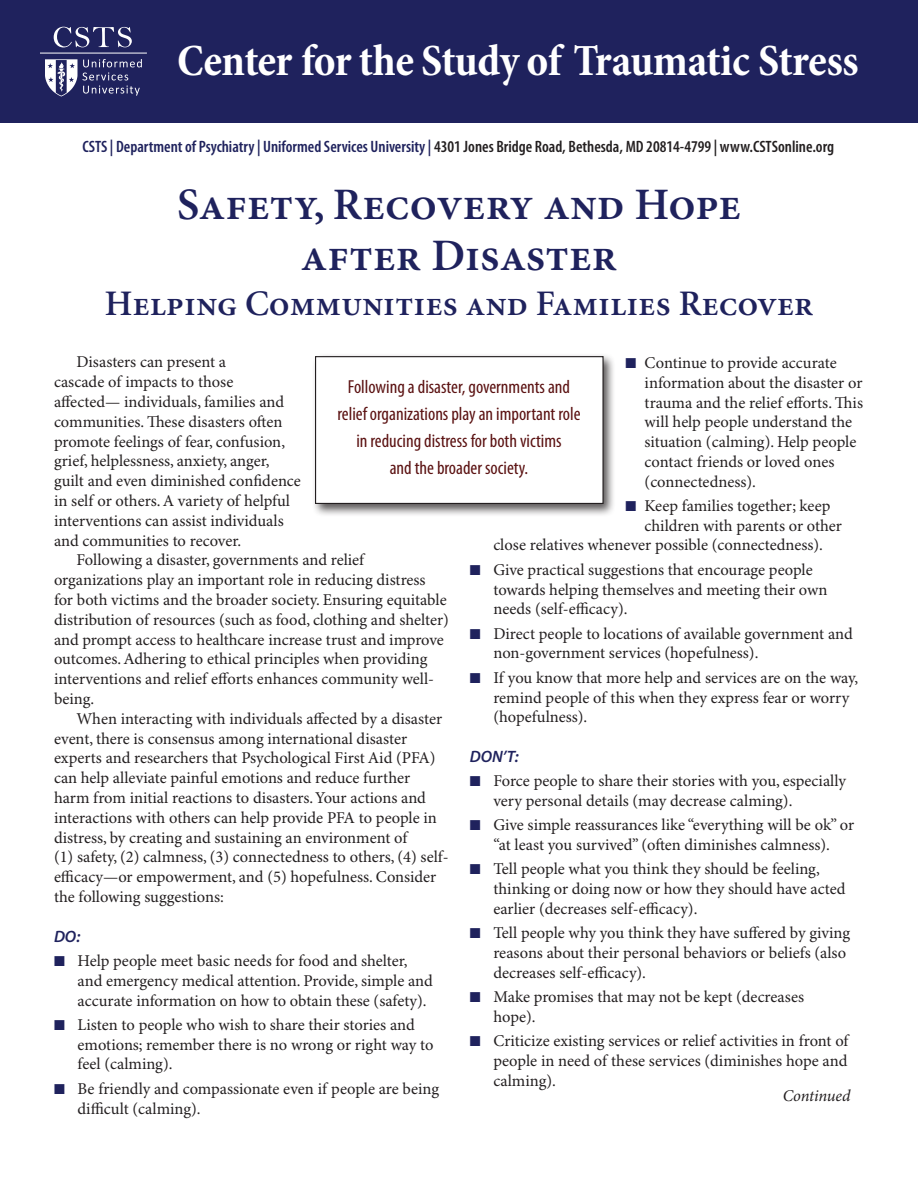
<style>
.page{position:relative;width:918px;height:1188px;background:#fff}
.page>*{position:absolute;margin:0;border:0;box-sizing:border-box;transform-origin:0 0}
.t1{font:600 45px "Minion Pro";color:#1f225d}
.Subhead_2{font:700 condensed 45px "Minion Pro";letter-spacing:-.015em;color:#fff}
.h1_sub{font:36px "Minion Semibold SC";color:#1f225d}
.PQ_centered{font:condensed 18.9px/27px "Myriad Pro";color:#5b1212;text-align:center}
.text{font:16.5px/19.8px "Minion Pro";color:#231f20}
.text-2{font:600 condensed 16.5px "Myriad Pro";color:#231f20}
.t2{font:italic 600 16.5px "Myriad Pro";color:#1f225d}
.text-3{font:italic 16.5px "Minion Pro";letter-spacing:-.01em;color:#231f20}
.s1{color:#1f225d}
</style>
<div class="page">
<div style="left:312px;top:353px;width:304px;height:164px;background:#231f20;opacity:.75"></div>
<div style="left:316px;top:357px;width:287px;height:146px;background:#fff"></div>
<div style="left:315px;top:356px;width:289px;height:148px;border:1px solid #231f20"></div>
<div style="left:0;top:0;width:918px;height:123px;background:#1f225d"></div>
<svg style="left:83px;top:59px;width:59px;height:37px"></svg>
<svg style="left:45px;top:59px;width:32px;height:38px"></svg>
<hr style="left:40px;top:53px;width:107px;height:1px;background:#fff">
<svg style="left:54px;top:27px;width:78px;height:20px"></svg>
<p class="Subhead_2" style="left:177px;top:34px;width:683px">Center for the Study of Traumatic Stress</p>
<p class="text-2" style="left:82px;top:138px;width:753px"><span class="s1">CSTS | Department of Psychiatry | Uniformed Services University |</span> 4301 Jones Bridge Road, Bethesda, MD 20814-4799 | www.CSTSonline.org</p>
<p class="t1" style="left:177px;top:178px;width:566px">Safety, Recovery and Hope</p>
<p class="t1" style="left:301px;top:229px;width:318px">after Disaster</p>
<p class="h1_sub" style="left:105px;top:286px;width:710px">Helping Communities and Families Recover</p>
<p class="text" style="left:645px;top:354px;width:220px;text-indent:-19px"><span class="s1">■</span> Continue to provide accurate information about the disaster or trauma and the relief efforts. This will help people understand the situation (calming). Help people contact friends or loved ones (connectedness).</p>
<p class="text" style="left:626px;top:497px;width:206px"><span class="s1">■</span> Keep families together; keep</p>
<p class="text" style="left:645px;top:517px;width:199px">children with parents or other</p>
<p class="text" style="left:493px;top:536px;width:331px">close relatives whenever possible (connectedness).</p>
<p class="text" style="left:493px;top:560px;width:336px;text-indent:-24px"><span class="s1">■</span> Give practical suggestions that encourage people towards helping themselves and meeting their own needs (self-efficacy).</p>
<p class="text" style="left:493px;top:624px;width:361px;text-indent:-24px"><span class="s1">■</span> Direct people to locations of available government and non-government services (hopefulness).</p>
<p class="text" style="left:493px;top:668px;width:366px;text-indent:-24px"><span class="s1">■</span> If you know that more help and services are on the way, remind people of this when they express fear or worry (hopefulness).</p>
<p class="t2" style="left:470px;top:747px;width:51px">DON’T:</p>
<p class="text" style="left:493px;top:772px;width:354px;text-indent:-24px"><span class="s1">■</span> Force people to share their stories with you, especially very personal details (may decrease calming).</p>
<p class="text" style="left:470px;top:816px;width:386px;text-align:center"><span class="s1">■</span> Give simple reassurances like “everything will be ok” or “at least you survived” (often diminishes calmness).</p>
<p class="text" style="left:493px;top:860px;width:354px;text-indent:-24px"><span class="s1">■</span> Tell people what you think they should be feeling, thinking or doing now or how they should have acted earlier (decreases self-efficacy).</p>
<p class="text" style="left:493px;top:924px;width:358px;text-indent:-24px"><span class="s1">■</span> Tell people why you think they have suffered by giving reasons about their personal behaviors or beliefs (also decreases self-efficacy).</p>
<p class="text" style="left:493px;top:988px;width:312px;text-indent:-24px"><span class="s1">■</span> Make promises that may not be kept (decreases hope).</p>
<p class="text" style="left:493px;top:1032px;width:357px;text-align:justify;text-indent:-24px"><span class="s1">■</span> Criticize existing services or relief activities in front of people in need of these services (diminishes hope and calming).</p>
<p class="text-3" style="left:783px;top:1086px;width:69px">Continued</p>
<p class="text" style="left:54px;top:353px;width:248px;text-indent:22px">Disasters can present a<br>cascade of impacts to those affected— individuals, families and communities. These disasters often promote feelings of fear, confusion, grief, helplessness, anxiety, anger, guilt and even diminished confidence in self or others. A variety of helpful interventions can assist individuals and communities to recover.</p>
<p class="text" style="left:54px;top:551px;width:396px;text-indent:22px">Following a disaster, governments and relief organizations play an important role in reducing distress for both victims and the broader society. Ensuring equitable distribution of resources (such as food, clothing and shelter) and prompt access to healthcare increase trust and improve outcomes. Adhering to ethical principles when providing interventions and relief efforts enhances community well&shy;being.</p>
<p class="text" style="left:54px;top:709px;width:396px;text-indent:22px">When interacting with individuals affected by a disaster event, there is consensus among international disaster experts and researchers that Psychological First Aid (PFA) can help alleviate painful emotions and reduce further harm from initial reactions to disasters. Your actions and interactions with others can help provide PFA to people in distress, by creating and sustaining an environment of<br>(1) safety, (2) calmness, (3) connectedness to others, (4) self&shy;efficacy—or empowerment, and (5) hopefulness. Consider the following suggestions:</p>
<p class="t2" style="left:54px;top:927px;width:28px">DO:</p>
<p class="text" style="left:78px;top:952px;width:357px;text-indent:-24px"><span class="s1">■</span> Help people meet basic needs for food and shelter, and emergency medical attention. Provide, simple and accurate information on how to obtain these (safety).</p>
<p class="text" style="left:78px;top:1015px;width:357px;text-indent:-24px"><span class="s1">■</span> Listen to people who wish to share their stories and emotions; remember there is no wrong or right way to feel (calming).</p>
<p class="text" style="left:78px;top:1079px;width:363px;text-indent:-24px"><span class="s1">■</span> Be friendly and compassionate even if people are being difficult (calming).</p>
<p class="PQ_centered" style="left:337px;top:374px;width:245px">Following a disaster, governments and relief organizations play an important role in reducing distress for both victims</p>
<p class="PQ_centered" style="left:390px;top:455px;width:140px">and the broader society.</p>
</div>
